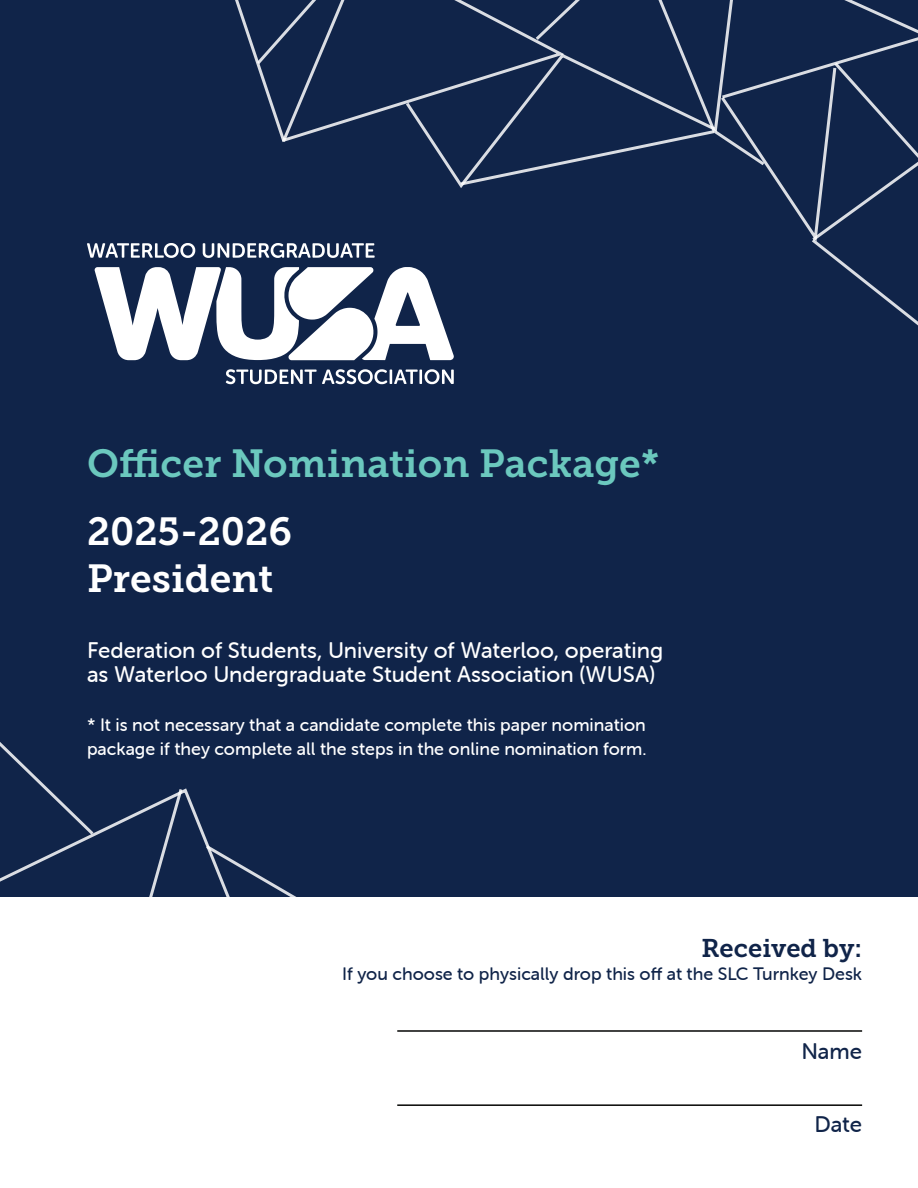
<style>
.page{position:relative;width:918px;height:1188px;background:#fff}
.page>*{position:absolute;margin:0;border:0;box-sizing:border-box;transform-origin:0 0}
.subtitle{font:39px "Museo Slab 700";color:#6bc8be}
.t1{font:39px "Museo Slab 700";color:#fff}
.t2{font:25.5px "Museo Slab 700";color:#102449}
.t3{font:22.5px/24px "Museo Sans Rounded 500";color:#fff}
.t4{font:22.5px "Museo Sans Rounded 500";letter-spacing:-.005em;color:#102449}
.t5{font:18px/24px "Museo Sans Rounded 500";color:#fff}
.t6{font:18px "Museo Sans Rounded 500";color:#102449}
</style>
<div class="page">
<div style="left:0;top:0;width:918px;height:896px;background:#102449"></div>
<svg style="left:205px;top:844px;width:266px;height:53px"></svg>
<svg style="left:0;top:742px;width:184px;height:155px"></svg>
<svg style="left:87px;top:0;width:831px;height:360px"></svg>
<svg style="left:226px;top:369px;width:192px;height:15px"></svg>
<hr style="left:419px;top:370px;width:3px;height:14px;background:#fff">
<svg style="left:425px;top:369px;width:29px;height:15px"></svg>
<hr style="left:397px;top:1030px;width:465px;height:2px;background:#040503">
<hr style="left:397px;top:1104px;width:465px;height:2px;background:#040503">
<p class="subtitle" style="left:87px;top:442px;width:574px">Officer Nomination Package*</p>
<p class="t1" style="left:87px;top:510px;width:206px">2025-2026</p>
<p class="t1" style="left:87px;top:556px;width:188px">President</p>
<p class="t3" style="left:87px;top:638px;width:578px">Federation of Students, University of Waterloo, operating as Waterloo Undergraduate Student Association (WUSA)</p>
<p class="t5" style="left:87px;top:713px;width:561px">* It is not necessary that a candidate complete this paper nomination package if they complete all the steps in the online nomination form.</p>
<p class="t2" style="left:702px;top:933px;width:162px">Received by:</p>
<p class="t6" style="left:342px;top:964px;width:521px">If you choose to physically drop this off at the SLC Turnkey Desk</p>
<p class="t4" style="left:801px;top:1039px;width:62px">Name</p>
<p class="t4" style="left:814px;top:1112px;width:49px">Date</p>
</div>
